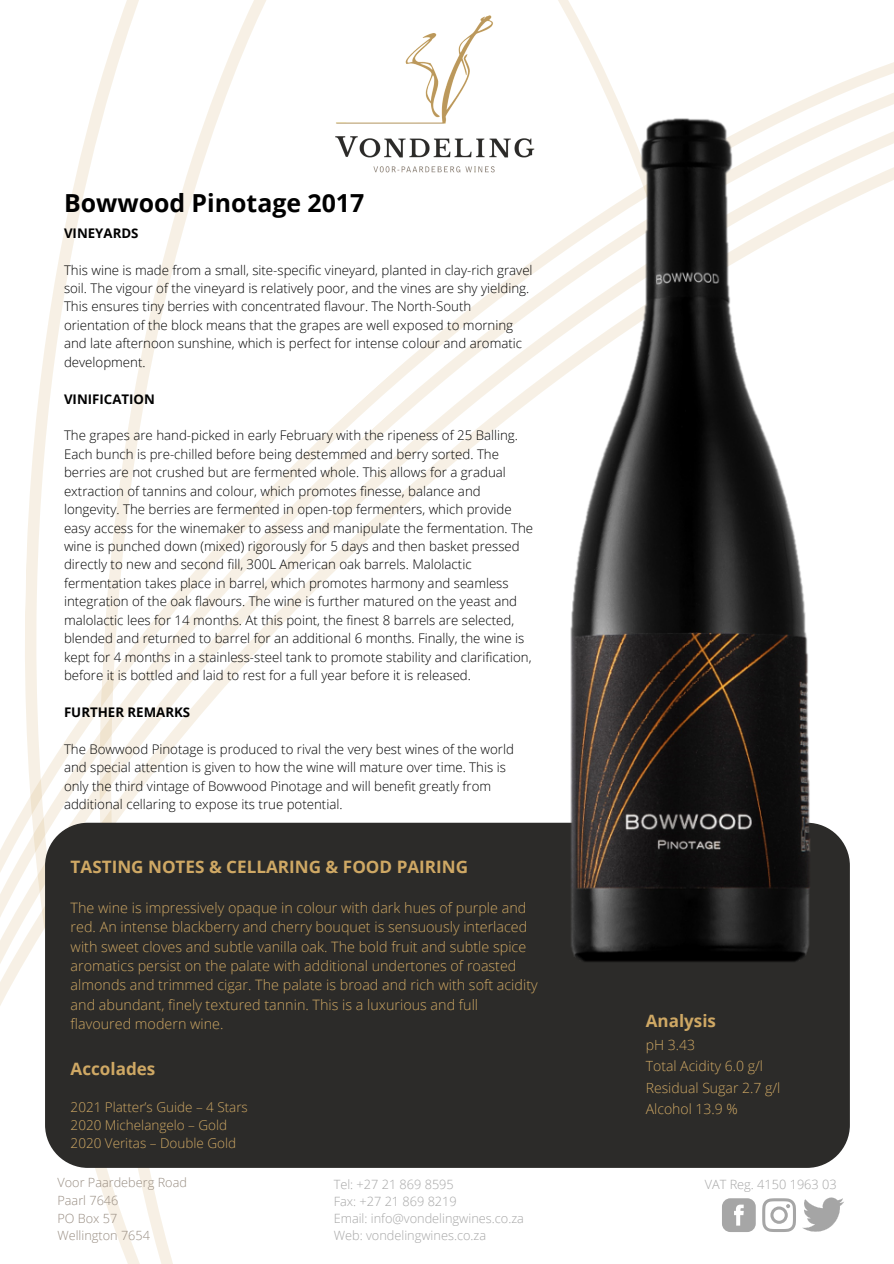
<style>
.page{position:relative;width:894px;height:1264px;background:#fff}
.page>*{position:absolute;margin:0;border:0;box-sizing:border-box;transform-origin:0 0}
.t1{font:700 24.9px "Open Sans";color:#000}
.t2{font:700 17.1px "Open Sans";color:#cfa864}
.t3{font:700 16.95px "Open Sans";color:#cfa864}
.t4{font:300 14.4px/19.4px "Open Sans";color:#cfa864}
.t5{font:300 13.95px "Open Sans";color:#cfa864}
.t6{font:300 13.5px "Open Sans";color:#cfa864}
.t7{font:300 13.2px/18.5px "Open Sans";color:#000}
.t8{font:700 13.2px "Open Sans";color:#000}
.t9{font:300 12.75px "Open Sans";color:#a6a6a6}
.t10{font:300 12.75px "Open Sans";color:#988d82}
</style>
<div class="page">
<svg style="left:65px;top:1161px;width:209px;height:102px"></svg>
<svg style="left:0;top:40px;width:434px;height:966px"></svg>
<div style="left:45px;top:822px;width:804px;height:345px;background:#2c2b29;border-radius:43px"></div>
<img style="left:309px;top:0;width:250px;height:201px">
<svg style="left:722px;top:1198px;width:33px;height:33px"></svg>
<svg style="left:762px;top:1198px;width:30px;height:33px"></svg>
<img style="left:792px;top:1197px;width:52px;height:35px">
<img style="left:434px;top:30px;width:459px;height:1040px">
<p class="t1" style="left:64px;top:185px;width:302px">Bowwood Pinotage 2017</p>
<p class="t8" style="left:64px;top:223px;width:76px">VINEYARDS</p>
<p class="t7" style="left:64px;top:260px;width:470px">This wine is made from a small, site-specific vineyard, planted in clay-rich gravel soil. The vigour of the vineyard is relatively poor, and the vines are shy yielding.<br>This ensures tiny berries with concentrated flavour. The North-South orientation of the block means that the grapes are well exposed to morning and late afternoon sunshine, which is perfect for intense colour and aromatic development.</p>
<p class="t8" style="left:64px;top:389px;width:92px">VINIFICATION</p>
<p class="t7" style="left:64px;top:426px;width:470px">The grapes are hand-picked in early February with the ripeness of 25 Balling.<br>Each bunch is pre-chilled before being destemmed and berry sorted. The berries are not crushed but are fermented whole. This allows for a gradual extraction of tannins and colour, which promotes finesse, balance and longevity. The berries are fermented in open-top fermenters, which provide easy access for the winemaker to assess and manipulate the fermentation. The wine is punched down (mixed) rigorously for 5 days and then basket pressed directly to new and second fill, 300L American oak barrels. Malolactic fermentation takes place in barrel, which promotes harmony and seamless integration of the oak flavours. The wine is further matured on the yeast and malolactic lees for 14 months. At this point, the finest 8 barrels are selected, blended and returned to barrel for an additional 6 months. Finally, the wine is kept for 4 months in a stainless-steel tank to promote stability and clarification, before it is bottled and laid to rest for a full year before it is released.</p>
<p class="t8" style="left:64px;top:703px;width:128px">FURTHER REMARKS</p>
<p class="t7" style="left:64px;top:739px;width:451px">The Bowwood Pinotage is produced to rival the very best wines of the world and special attention is given to how the wine will mature over time. This is only the third vintage of Bowwood Pinotage and will benefit greatly from additional cellaring to expose its true potential.</p>
<p class="t2" style="left:71px;top:854px;width:399px">TASTING NOTES &amp; CELLARING &amp; FOOD PAIRING</p>
<p class="t4" style="left:71px;top:897px;width:468px">The wine is impressively opaque in colour with dark hues of purple and red. An intense blackberry and cherry bouquet is sensuously interlaced with sweet cloves and subtle vanilla oak. The bold fruit and subtle spice aromatics persist on the palate with additional undertones of roasted almonds and trimmed cigar. The palate is broad and rich with soft acidity and abundant, finely textured tannin. This is a luxurious and full flavoured modern wine.</p>
<p class="t2" style="left:71px;top:1056px;width:86px">Accolades</p>
<p class="t6" style="left:71px;top:1097px;width:179px">2021 Platter’s Guide – 4 Stars</p>
<p class="t6" style="left:71px;top:1115px;width:158px">2020 Michelangelo – Gold</p>
<p class="t6" style="left:71px;top:1133px;width:167px">2020 Veritas – Double Gold</p>
<p class="t10" style="left:57px;top:1173px;width:131px">Voor Paardeberg Road</p>
<p class="t10" style="left:57px;top:1191px;width:62px">Paarl 7646</p>
<p class="t10" style="left:57px;top:1208px;width:61px">PO Box 57</p>
<p class="t10" style="left:57px;top:1226px;width:94px">Wellington 7654</p>
<p class="t9" style="left:333px;top:1174px;width:122px">Tel: +27 21 869 8595</p>
<p class="t9" style="left:333px;top:1191px;width:125px">Fax: +27 21 869 8219</p>
<p class="t9" style="left:333px;top:1208px;width:192px">Email: info@vondelingwines.co.za</p>
<p class="t9" style="left:333px;top:1225px;width:154px">Web: vondelingwines.co.za</p>
<p class="t3" style="left:645px;top:1009px;width:72px">Analysis</p>
<p class="t5" style="left:645px;top:1035px;width:51px">pH 3.43</p>
<p class="t5" style="left:645px;top:1056px;width:119px">Total Acidity 6.0 g/l</p>
<p class="t5" style="left:645px;top:1077px;width:136px">Residual Sugar 2.7 g/l</p>
<p class="t5" style="left:645px;top:1099px;width:93px">Alcohol 13.9 %</p>
<p class="t9" style="left:704px;top:1174px;width:133px">VAT Reg. 4150 1963 03</p>
</div>
